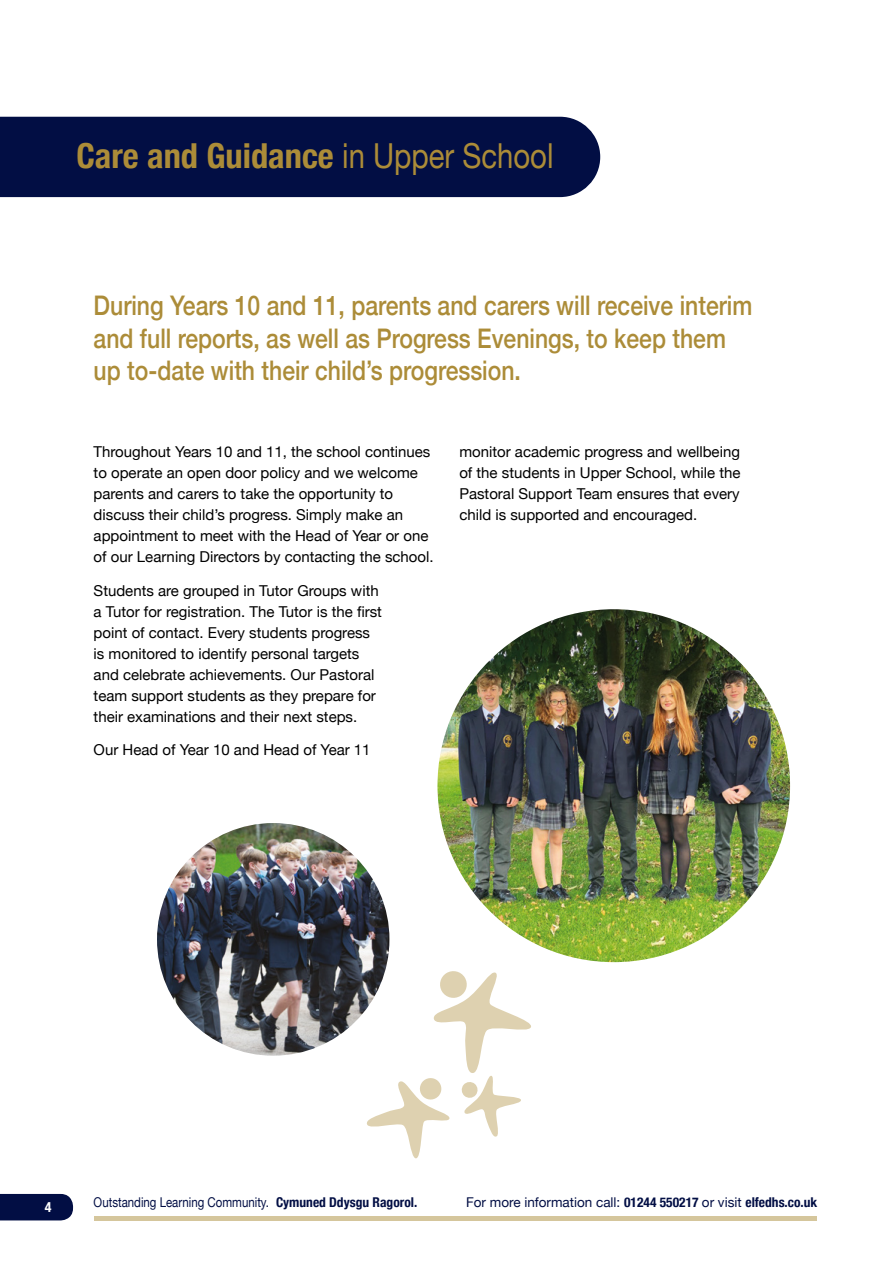
<style>
.page{position:relative;width:893px;height:1263px;background:#fff}
.page>*{position:absolute;margin:0;border:0;box-sizing:border-box;transform-origin:0 0}
.t1{font:700 condensed 34.5px "Helvetica Neue";color:#ac8c38}
.t2{font:500 27px/32.4px "Helvetica Neue";color:#ac8c38;scale:.85 1}
.t3{font:15px/21px "Helvetica Neue";color:#000}
.t4{font:700 condensed 14.1px "Helvetica Neue";color:#fff}
.t5{font:13.5px "Helvetica Neue";color:#020e44}
.t6{font:13.5px "Helvetica Neue";color:#020e44;scale:.85 1}
.s1{font-weight:400;font-stretch:normal}
.s2{font-weight:700;font-stretch:condensed}
</style>
<div class="page">
<svg style="left:364px;top:969px;width:167px;height:189px"></svg>
<div style="left:0;top:117px;width:600px;height:80px;background:#020e44"></div>
<img style="left:437px;top:609px;width:353px;height:353px;border-radius:176px">
<img style="left:157px;top:823px;width:232px;height:233px;border-radius:116px">
<div style="left:0;top:1194px;width:73px;height:26px;background:#020e44"></div>
<hr style="left:94px;top:1216px;width:723px;height:4px;background:#d5c69c">
<h1 class="t1" style="left:76px;top:127px;width:479px">Care and Guidance <span class="s1">in Upper School</span></h1>
<h2 class="t2" style="left:94px;top:287px;width:776px">During Years 10 and 11, parents and carers will receive interim and full reports, as well as Progress Evenings, to keep them up to-date with their child’s progression.</h2>
<p class="t3" style="left:94px;top:442px;width:341px">Throughout Years 10 and 11, the school continues to operate an open door policy and we welcome parents and carers to take the opportunity to discuss their child’s progress. Simply make an appointment to meet with the Head of Year or one of our Learning Directors by contacting the school.</p>
<p class="t3" style="left:94px;top:581px;width:290px">Students are grouped in Tutor Groups with a Tutor for registration. The Tutor is the first point of contact. Every students progress is monitored to identify personal targets and celebrate achievements. Our Pastoral team support students as they prepare for their examinations and their next steps.</p>
<p class="t3" style="left:94px;top:740px;width:279px">Our Head of Year 10 and Head of Year 11</p>
<p class="t3" style="left:459px;top:442px;width:283px;text-align:justify">monitor academic progress and wellbeing of the students in Upper School, while the Pastoral Support Team ensures that every child is supported and encouraged.</p>
<p class="t4" style="left:45px;top:1195px;width:8px">4</p>
<p class="t6" style="left:94px;top:1192px;width:382px">Outstanding Learning Community. <span class="s2">Cymuned Ddysgu Ragorol.</span></p>
<p class="t5" style="left:466px;top:1192px;width:353px">For more information call: <span class="s2">01244 550217</span> or visit <span class="s2">elfedhs.co.uk</span></p>
</div>
